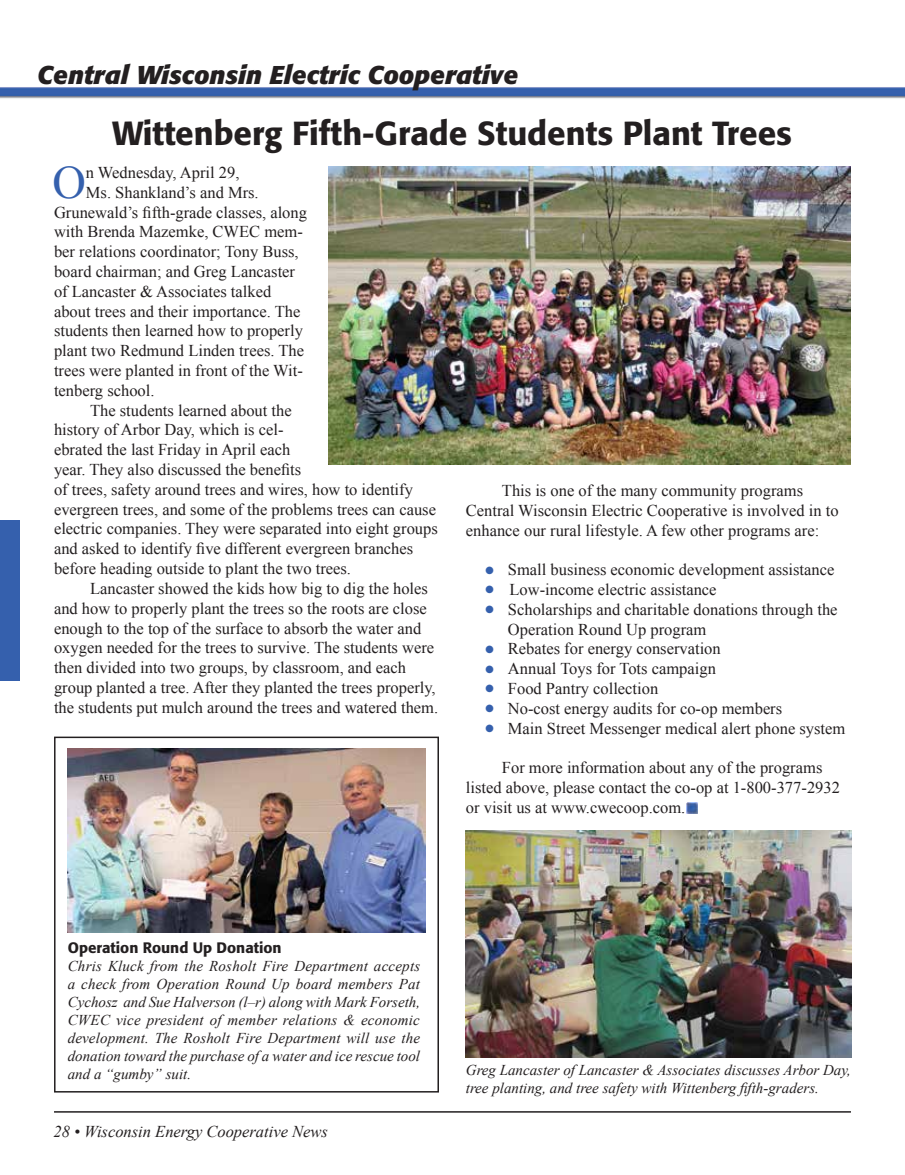
<style>
.page{position:relative;width:905px;height:1175px;background:#fff}
.page>*{position:absolute;margin:0;border:0;box-sizing:border-box;transform-origin:0 0}
.t1{font:46.35px "Times New Roman";color:#3560ad}
.t2{font:500 33px "Formata";color:#231f20}
.t3{font:italic 700 25.5px "Formata";color:#231f20}
.t4{font:16.5px/19.8px "Times New Roman";color:#231f20}
.t5{font:italic 16.5px "Times New Roman";color:#231f20}
.t6{font:italic 15px/18px "Times New Roman";color:#231f20;text-align:justify}
.t7{font:500 15px "Formata";color:#231f20}
.s1{color:#3560ad}
</style>
<div class="page">
<img style="left:0;top:87px;width:904px;height:12px">
<hr style="left:54px;top:1111px;width:796px;height:1px;background:#231f20">
<div style="left:0;top:520px;width:19px;height:160px;background:#3560ad"></div>
<img style="left:328px;top:166px;width:523px;height:298px">
<img style="left:466px;top:830px;width:385px;height:227px">
<img style="left:68px;top:748px;width:357px;height:185px">
<div style="left:54px;top:736px;width:385px;height:356px;border:2px solid #231f20"></div>
<svg style="left:686px;top:802px;width:11px;height:11px"></svg>
<h3 class="t3" style="left:37px;top:59px;width:482px">Central Wisconsin Electric Cooperative</h3>
<h2 class="t2" style="left:112px;top:113px;width:681px">Wittenberg Fifth-Grade Students Plant Trees</h2>
<h1 class="t1" style="left:52px;top:151px;width:35px">O</h1>
<p class="t4" style="left:86px;top:162px;width:155px">n Wednesday, April 29,</p>
<p class="t4" style="left:86px;top:182px;width:174px">Ms. Shankland’s and Mrs.</p>
<p class="t4" style="left:54px;top:202px;width:254px">Grunewald’s fifth-grade classes, along</p>
<p class="t4" style="left:54px;top:222px;width:250px">with Brenda Mazemke, CWEC mem-</p>
<p class="t4" style="left:54px;top:241px;width:246px">ber relations coordinator; Tony Buss,</p>
<p class="t4" style="left:54px;top:261px;width:242px">board chairman; and Greg Lancaster</p>
<p class="t4" style="left:54px;top:281px;width:219px">of Lancaster &amp; Associates talked</p>
<p class="t4" style="left:54px;top:301px;width:248px">about trees and their importance. The</p>
<p class="t4" style="left:54px;top:321px;width:250px">students then learned how to properly</p>
<p class="t4" style="left:54px;top:340px;width:251px">plant two Redmund Linden trees. The</p>
<p class="t4" style="left:54px;top:360px;width:250px">trees were planted in front of the Wit-</p>
<p class="t4" style="left:54px;top:380px;width:102px">tenberg school.</p>
<p class="t4" style="left:90px;top:400px;width:203px">The students learned about the</p>
<p class="t4" style="left:54px;top:420px;width:231px">history of Arbor Day, which is cel-</p>
<p class="t4" style="left:54px;top:439px;width:238px">ebrated the last Friday in April each</p>
<p class="t4" style="left:54px;top:459px;width:249px">year. They also discussed the benefits</p>
<p class="t4" style="left:54px;top:479px;width:360px">of trees, safety around trees and wires, how to identify</p>
<p class="t4" style="left:54px;top:499px;width:383px">evergreen trees, and some of the problems trees can cause</p>
<p class="t4" style="left:54px;top:519px;width:385px">electric companies. They were separated into eight groups</p>
<p class="t4" style="left:54px;top:538px;width:361px">and asked to identify five different evergreen branches</p>
<p class="t4" style="left:54px;top:558px;width:298px">before heading outside to plant the two trees.</p>
<p class="t4" style="left:90px;top:578px;width:339px">Lancaster showed the kids how big to dig the holes</p>
<p class="t4" style="left:54px;top:598px;width:374px">and how to properly plant the trees so the roots are close</p>
<p class="t4" style="left:54px;top:618px;width:369px">enough to the top of the surface to absorb the water and</p>
<p class="t4" style="left:54px;top:637px;width:382px">oxygen needed for the trees to survive. The students were</p>
<p class="t4" style="left:54px;top:657px;width:353px">then divided into two groups, by classroom, and each</p>
<p class="t4" style="left:54px;top:677px;width:383px">group planted a tree. After they planted the trees properly,</p>
<p class="t4" style="left:54px;top:697px;width:386px">the students put mulch around the trees and watered them.</p>
<p class="t4" style="left:466px;top:480px;width:374px;text-indent:36px">This is one of the many community programs<br>Central Wisconsin Electric Cooperative is involved in to enhance our rural lifestyle. A few other programs are:</p>
<p class="t4" style="left:485px;top:559px;width:350px"><span class="s1">●</span> Small business economic development assistance</p>
<p class="t4" style="left:485px;top:579px;width:233px"><span class="s1">●</span> Low-income electric assistance</p>
<p class="t4" style="left:508px;top:599px;width:331px;text-indent:-22px"><span class="s1">●</span> Scholarships and charitable donations through the<br>Operation Round Up program</p>
<p class="t4" style="left:485px;top:638px;width:237px"><span class="s1">●</span> Rebates for energy conservation</p>
<p class="t4" style="left:485px;top:658px;width:232px"><span class="s1">●</span> Annual Toys for Tots campaign</p>
<p class="t4" style="left:485px;top:678px;width:174px"><span class="s1">●</span> Food Pantry collection</p>
<p class="t4" style="left:485px;top:698px;width:298px"><span class="s1">●</span> No-cost energy audits for co-op members</p>
<p class="t4" style="left:485px;top:718px;width:361px"><span class="s1">●</span> Main Street Messenger medical alert phone system</p>
<p class="t4" style="left:466px;top:757px;width:375px;text-indent:36px">For more information about any of the programs listed above, please contact the co-op at 1-800-377-2932 or visit us at www.cwecoop.com.</p>
<p class="t7" style="left:68px;top:938px;width:215px">Operation Round Up Donation</p>
<p class="t6" style="left:68px;top:956px;width:354px">Chris Kluck from the Rosholt Fire Department accepts a check from Operation Round Up board members Pat Cychosz and Sue Halverson (l–r) along with Mark Forseth, CWEC vice president of member relations &amp; economic development. The Rosholt Fire Department will use the donation toward the purchase of a water and ice rescue tool and a “gumby” suit.</p>
<p class="t5" style="left:54px;top:1120px;width:276px">28 • Wisconsin Energy Cooperative News</p>
<p class="t6" style="left:466px;top:1060px;width:386px">Greg Lancaster of Lancaster &amp; Associates discusses Arbor Day, tree planting, and tree safety with Wittenberg fifth-graders.</p>
</div>
